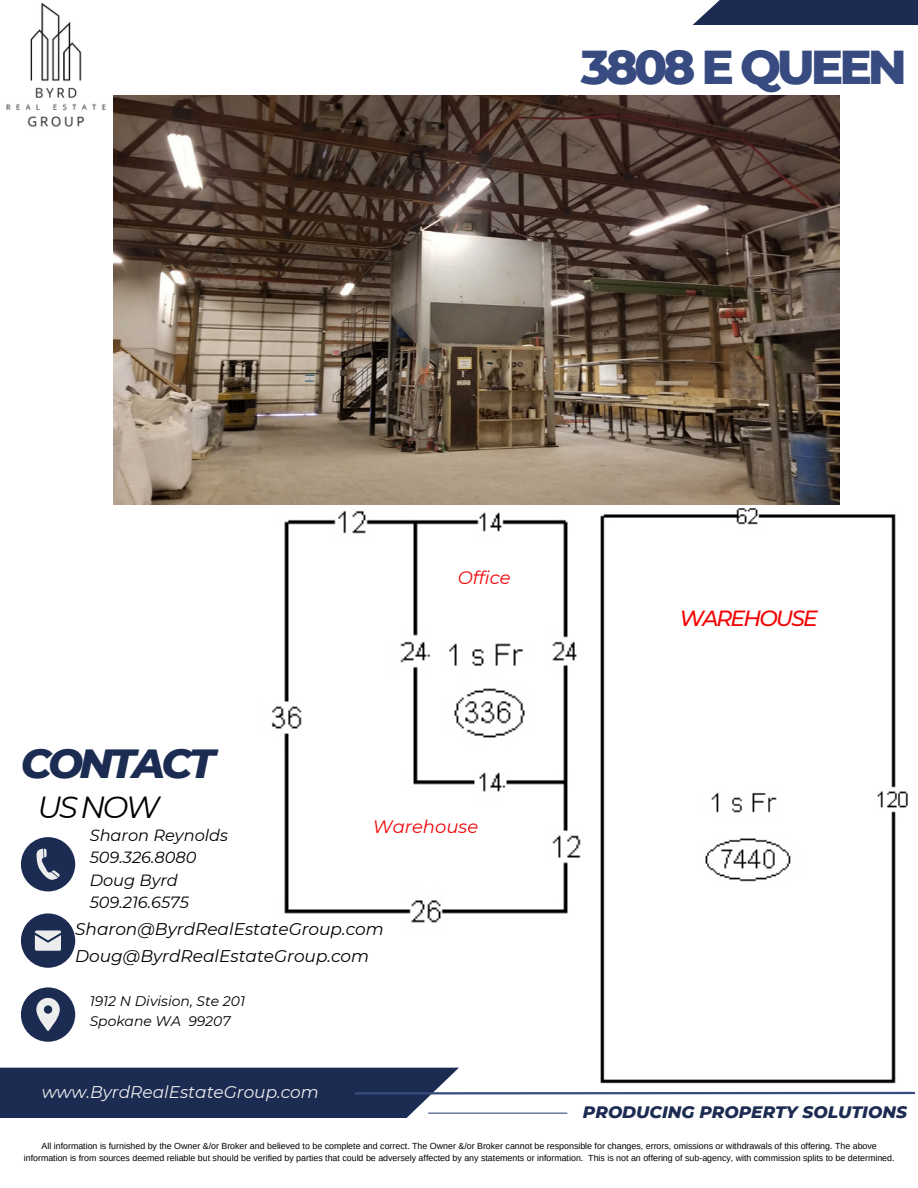
<style>
.page{position:relative;width:918px;height:1188px;background:#fff}
.page>*{position:absolute;margin:0;border:0;box-sizing:border-box;transform-origin:0 0}
.t1{font:800 48.45px "Montserrat";letter-spacing:-.085em;color:#374b80}
.t2{font:italic 800 41.55px "Montserrat";letter-spacing:-.085em;color:#1c2b52}
.t3{font:italic 30.45px "Montserrat";color:#000}
.t4{font:italic 500 21.9px "Montserrat";letter-spacing:-.085em;color:#f10606}
.t5{font:italic 18px "Montserrat";color:#f10606}
.t6{font:italic 16.95px "Montserrat";color:#000}
.t7{font:italic 16.95px "Montserrat";color:#ededed}
.t8{font:italic 800 16.95px "Montserrat";color:#1c2b52}
.t9{font:italic 16.2px "Montserrat";color:#000}
.t10{font:italic 13.95px "Montserrat";color:#000}
.t11{font:8.85px/12.1px "Arimo";color:#000;text-align:center}
</style>
<div class="page">
<div style="left:21px;top:837px;width:54px;height:54px;background:#1c2b52;border-radius:50%"></div>
<div style="left:21px;top:913px;width:54px;height:55px;background:#1c2b52;border-radius:50%"></div>
<div style="left:21px;top:987px;width:54px;height:55px;background:#1c2b52;border-radius:50%"></div>
<div style="left:0;top:1068px;width:459px;height:50px;background:#1c2b52"></div>
<div style="left:692px;top:0;width:226px;height:25px;background:#1c2b52"></div>
<svg style="left:36px;top:848px;width:24px;height:32px"></svg>
<svg style="left:35px;top:930px;width:26px;height:21px"></svg>
<svg style="left:36px;top:998px;width:24px;height:33px"></svg>
<img style="left:258px;top:504px;width:324px;height:419px">
<img style="left:582px;top:492px;width:334px;height:602px">
<hr style="left:356px;top:1092px;width:558px;height:3px;background:#374b80">
<hr style="left:429px;top:1113px;width:138px;height:1px;background:#374b80">
<img style="left:6px;top:2px;width:108px;height:133px">
<img style="left:114px;top:96px;width:725px;height:408px">
<p class="t1" style="left:581px;top:37px;width:328px">3808 E QUEEN</p>
<h4 class="t2" style="left:21px;top:738px;width:196px">CONTACT</h4>
<h2 class="t3" style="left:38px;top:788px;width:124px">US NOW</h2>
<p class="t9" style="left:90px;top:825px;width:140px">Sharon Reynolds</p>
<p class="t9" style="left:90px;top:847px;width:108px">509.326.8080</p>
<h6 class="t9" style="left:90px;top:870px;width:90px">Doug Byrd</h6>
<h6 class="t9" style="left:90px;top:892px;width:101px">509.216.6575</h6>
<p class="t5" style="left:458px;top:566px;width:55px">Office</p>
<p class="t5" style="left:373px;top:816px;width:107px">Warehouse</p>
<p class="t6" style="left:75px;top:918px;width:310px">Sharon@ByrdRealEstateGroup.com</p>
<h3 class="t6" style="left:75px;top:946px;width:295px">Doug@ByrdRealEstateGroup.com</h3>
<p class="t10" style="left:90px;top:993px;width:157px">1912 N Division, Ste 201</p>
<p class="t10" style="left:90px;top:1012px;width:142px">Spokane WA 99207</p>
<p class="t7" style="left:42px;top:1081px;width:279px">www.ByrdRealEstateGroup.com</p>
<p class="t4" style="left:680px;top:605px;width:140px">WAREHOUSE</p>
<h6 class="t8" style="left:583px;top:1102px;width:325px">PRODUCING PROPERTY SOLUTIONS</h6>
<p class="t11" style="left:24px;top:1140px;width:872px">All information is furnished by the Owner &amp;/or Broker and believed to be complete and correct. The Owner &amp;/or Broker cannot be responsible for changes, errors, omissions or withdrawals of this offering. The above information is from sources deemed reliable but should be verified by parties that could be adversely affected by any statements or information. This is not an offering of sub-agency, with commission splits to be determined.</p>
</div>
